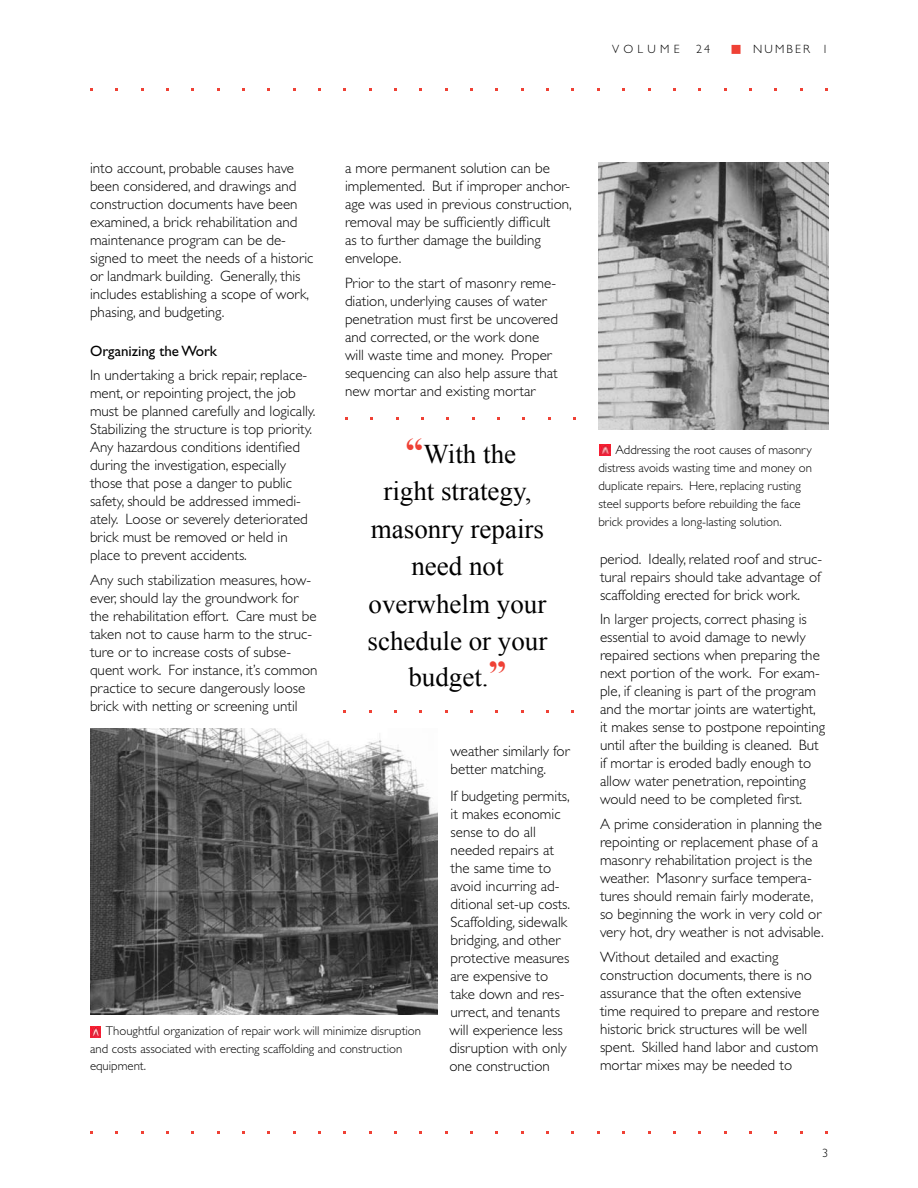
<style>
.page{position:relative;width:918px;height:1188px;background:#fff}
.page>*{position:absolute;margin:0;border:0;box-sizing:border-box;transform-origin:0 0}
.t1{font:27px/37.2px "Times New Roman";color:#000;text-align:center}
.t2{font:300 15px/18px "Gill Sans";color:#000}
.t3{font:15px "Gill Sans";color:#000}
.t4{font:300 12.75px/18px "Gill Sans";color:#000}
.t5{font:300 12px "Gill Sans";letter-spacing:.18em;color:#000}
.s1{font-weight:700;font-size:36px;color:#ef4135}
</style>
<div class="page">
<img style="left:90px;top:729px;width:347px;height:285px">
<svg style="left:90px;top:1027px;width:11px;height:10px"></svg>
<div style="left:732px;top:46px;width:8px;height:7px;background:#ef4135"></div>
<div style="left:732px;top:45px;width:9px;height:9px;border:2px solid #ef4135"></div>
<svg style="left:600px;top:445px;width:10px;height:11px"></svg>
<img style="left:598px;top:162px;width:230px;height:268px">
<p class="t5" style="left:612px;top:42px;width:69px">VOLUME</p>
<p class="t5" style="left:696px;top:42px;width:16px">24</p>
<p class="t5" style="left:753px;top:42px;width:76px">NUMBER 1</p>
<p class="t2" style="left:90px;top:159px;width:225px">into account, probable causes have been considered, and drawings and construction documents have been examined, a brick rehabilitation and maintenance program can be de&shy;signed to meet the needs of a historic or landmark building. Generally, this includes establishing a scope of work, phasing, and budgeting.</p>
<p class="t3" style="left:90px;top:342px;width:129px">Organizing the Work</p>
<p class="t2" style="left:90px;top:366px;width:227px">In undertaking a brick repair, replace&shy;ment, or repointing project, the job must be planned carefully and logically.<br>Stabilizing the structure is top priority.<br>Any hazardous conditions identified during the investigation, especially those that pose a danger to public safety, should be addressed immedi&shy;ately. Loose or severely deteriorated brick must be removed or held in place to prevent accidents.</p>
<p class="t2" style="left:90px;top:571px;width:229px">Any such stabilization measures, how&shy;ever, should lay the groundwork for the rehabilitation effort. Care must be taken not to cause harm to the struc&shy;ture or to increase costs of subse&shy;quent work. For instance, it’s common practice to secure dangerously loose brick with netting or screening until</p>
<p class="t2" style="left:345px;top:159px;width:228px">a more permanent solution can be implemented. But if improper anchor&shy;age was used in previous construction, removal may be sufficiently difficult<br>as to further damage the building envelope.</p>
<p class="t2" style="left:345px;top:274px;width:215px">Prior to the start of masonry reme&shy;diation, underlying causes of water penetration must first be uncovered and corrected, or the work done will waste time and money. Proper sequencing can also help assure that new mortar and existing mortar</p>
<h1 class="t1" style="left:368px;top:435px;width:181px"><span class="s1">“</span>With the<br>right strategy, masonry repairs need not overwhelm your schedule or your budget.<span class="s1">”</span></h1>
<p class="t4" style="left:90px;top:1023px;width:333px;line-height:17.2px;text-indent:16px">Thoughtful organization of repair work will minimize disruption and costs associated with erecting scaffolding and construction equipment.</p>
<p class="t2" style="left:451px;top:742px;width:121px">weather similarly for better matching.</p>
<p class="t2" style="left:449px;top:787px;width:122px">If budgeting permits, it makes economic sense to do all needed repairs at the same time to avoid incurring ad&shy;ditional set-up costs.<br>Scaffolding, sidewalk bridging, and other protective measures are expensive to take down and res&shy;urrect, and tenants will experience less disruption with only one construction</p>
<p class="t4" style="left:598px;top:441px;width:215px;text-indent:17px">Addressing the root causes of masonry distress avoids wasting time and money on duplicate repairs. Here, replacing rusting steel supports before rebuilding the face brick provides a long-lasting solution.</p>
<p class="t2" style="left:600px;top:550px;width:224px;text-align:justify">period. Ideally, related roof and struc&shy;tural repairs should take advantage of scaffolding erected for brick work.</p>
<p class="t2" style="left:600px;top:611px;width:227px">In larger projects, correct phasing is essential to avoid damage to newly repaired sections when preparing the next portion of the work. For exam&shy;ple, if cleaning is part of the program and the mortar joints are watertight, it makes sense to postpone repointing until after the building is cleaned. But if mortar is eroded badly enough to allow water penetration, repointing would need to be completed first.</p>
<p class="t2" style="left:600px;top:815px;width:225px">A prime consideration in planning the repointing or replacement phase of a masonry rehabilitation project is the weather. Masonry surface tempera&shy;tures should remain fairly moderate, so beginning the work in very cold or very hot, dry weather is not advisable.</p>
<p class="t2" style="left:600px;top:948px;width:221px">Without detailed and exacting construction documents, there is no assurance that the often extensive time required to prepare and restore historic brick structures will be well spent. Skilled hand labor and custom mortar mixes may be needed to</p>
<p class="t5" style="left:822px;top:1146px;width:7px">3</p>
</div>
